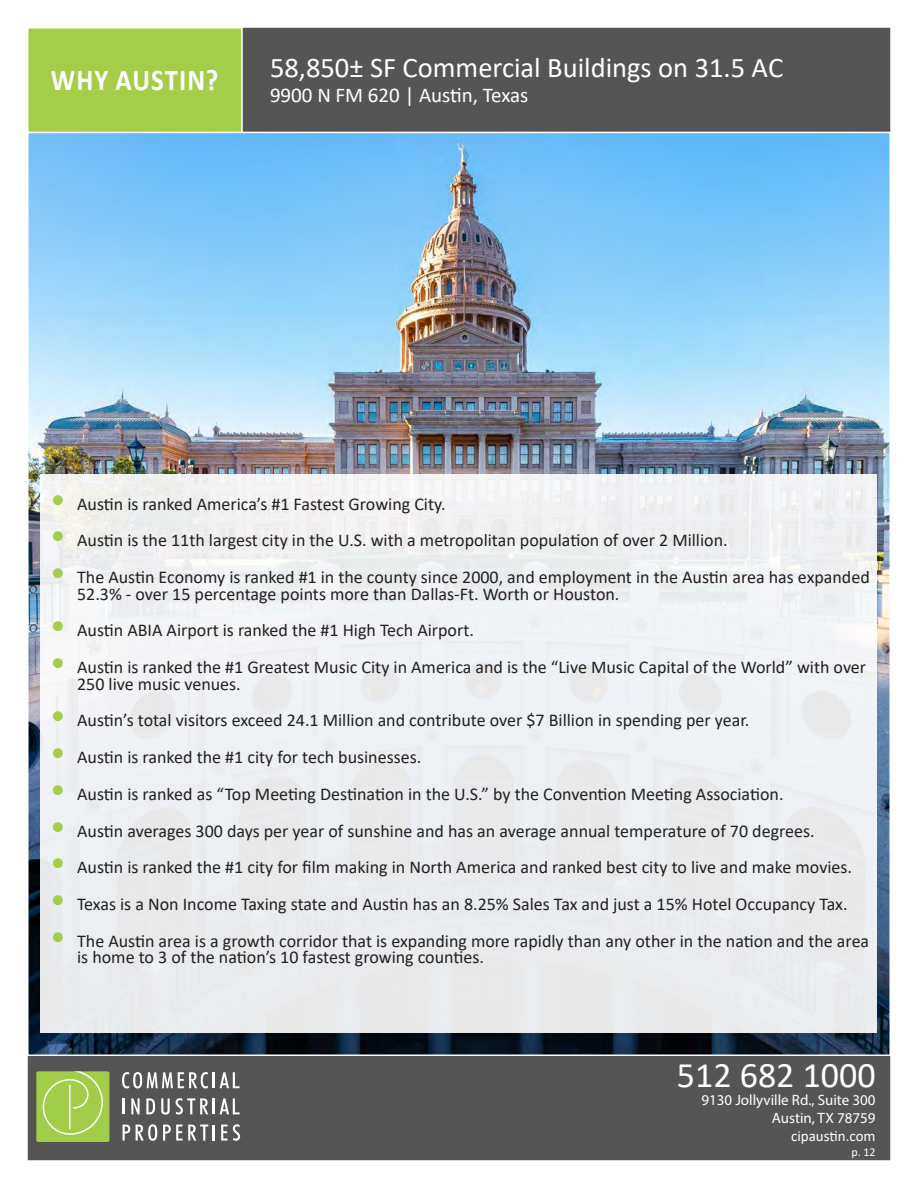
<style>
.page{position:relative;width:918px;height:1188px;background:#fff}
.page>*{position:absolute;margin:0;border:0;box-sizing:border-box;transform-origin:0 0}
.t1{font:36px "Calibri";color:#fff}
.t2{font:700 30.3px "Calibri";letter-spacing:.04em;color:#fff;scale:.89 1}
.t3{font:28.5px "Calibri";color:#fff}
.t4{font:21px "Calibri";color:#fff}
.t5{font:18px/16.5px "Calibri";color:#231f20}
.t6{font:15px/18px "Myriad Pro";color:#fff;text-align:right}
.t7{font:15px "Calibri";color:#fff}
.t8{font:12px "Calibri";color:#fff}
.s1{font-size:31.5px;color:#a4cd49}
</style>
<div class="page">
<div style="left:243px;top:27px;width:648px;height:105px;background:#555"></div>
<div style="left:27px;top:1056px;width:864px;height:105px;background:#555"></div>
<svg style="left:122px;top:1072px;width:118px;height:16px"></svg>
<svg style="left:123px;top:1098px;width:2px;height:16px"></svg>
<svg style="left:131px;top:1098px;width:9px;height:16px"></svg>
<svg style="left:146px;top:1098px;width:9px;height:16px"></svg>
<svg style="left:161px;top:1098px;width:9px;height:17px"></svg>
<svg style="left:176px;top:1098px;width:64px;height:17px"></svg>
<svg style="left:123px;top:1125px;width:7px;height:16px"></svg>
<svg style="left:136px;top:1124px;width:21px;height:17px"></svg>
<svg style="left:163px;top:1125px;width:52px;height:16px"></svg>
<svg style="left:221px;top:1124px;width:19px;height:17px"></svg>
<div style="left:36px;top:1071px;width:73px;height:71px;background:#a1cd48;border-radius:2px"></div>
<svg style="left:43px;top:1071px;width:60px;height:64px"></svg>
<div style="left:28px;top:27px;width:215px;height:105px;background:#a4cd49"></div>
<img style="left:30px;top:135px;width:858px;height:918px">
<div style="left:40px;top:475px;width:838px;height:558px;background:#eceff1"></div>
<p class="t2" style="left:51px;top:59px;width:190px">WHY AUSTIN?</p>
<h3 class="t3" style="left:270px;top:48px;width:515px">58,850± SF Commercial Buildings on 31.5 AC</h3>
<p class="t4" style="left:270px;top:80px;width:260px">9900 N FM 620 | Austin, Texas</p>
<p class="t5" style="left:50px;top:495px;width:397px"><span class="s1">•</span> Austin is ranked America’s #1 Fastest Growing City.</p>
<p class="t5" style="left:50px;top:532px;width:679px"><span class="s1">•</span> Austin is the 11th largest city in the U.S. with a metropolitan population of over 2 Million.</p>
<p class="t5" style="left:77px;top:568px;width:794px;text-indent:-27px"><span class="s1">•</span> The Austin Economy is ranked #1 in the county since 2000, and employment in the Austin area has expanded<br>52.3% - over 15 percentage points more than Dallas-Ft. Worth or Houston.</p>
<p class="t5" style="left:50px;top:622px;width:425px"><span class="s1">•</span> Austin ABIA Airport is ranked the #1 High Tech Airport.</p>
<p class="t5" style="left:77px;top:658px;width:791px;text-indent:-27px"><span class="s1">•</span> Austin is ranked the #1 Greatest Music City in America and is the “Live Music Capital of the World” with over<br>250 live music venues.</p>
<p class="t5" style="left:50px;top:712px;width:701px"><span class="s1">•</span> Austin’s total visitors exceed 24.1 Million and contribute over $7 Billion in spending per year.</p>
<p class="t5" style="left:50px;top:748px;width:373px"><span class="s1">•</span> Austin is ranked the #1 city for tech businesses.</p>
<p class="t5" style="left:50px;top:785px;width:735px"><span class="s1">•</span> Austin is ranked as “Top Meeting Destination in the U.S.” by the Convention Meeting Association.</p>
<p class="t5" style="left:50px;top:822px;width:766px"><span class="s1">•</span> Austin averages 300 days per year of sunshine and has an average annual temperature of 70 degrees.</p>
<p class="t5" style="left:50px;top:859px;width:804px"><span class="s1">•</span> Austin is ranked the #1 city for film making in North America and ranked best city to live and make movies.</p>
<p class="t5" style="left:50px;top:895px;width:799px"><span class="s1">•</span> Texas is a Non Income Taxing state and Austin has an 8.25% Sales Tax and just a 15% Hotel Occupancy Tax.</p>
<p class="t5" style="left:77px;top:932px;width:794px;text-indent:-27px"><span class="s1">•</span> The Austin area is a growth corridor that is expanding more rapidly than any other in the nation and the area is home to 3 of the nation’s 10 fastest growing counties.</p>
<h1 class="t1" style="left:677px;top:1050px;width:200px">512 682 1000</h1>
<p class="t6" style="left:701px;top:1091px;width:176px">9130 Jollyville Rd., Suite 300<br>Austin, TX 78759</p>
<p class="t7" style="left:791px;top:1126px;width:86px">cipaustin.com</p>
<p class="t8" style="left:851px;top:1143px;width:26px">p. 12</p>
</div>
